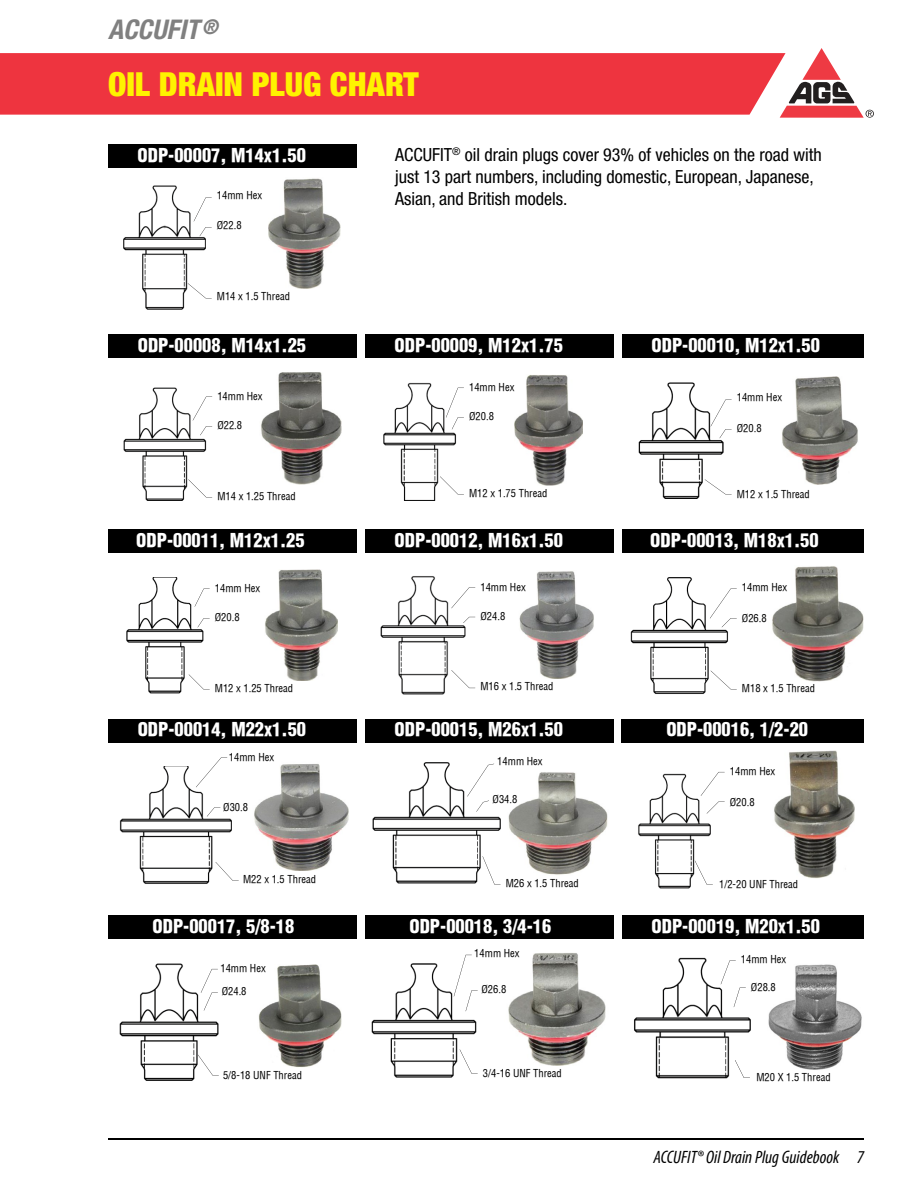
<style>
.page{position:relative;width:918px;height:1188px;background:#fff}
.page>*{position:absolute;margin:0;border:0;box-sizing:border-box;transform-origin:0 0}
.t1{font:900 condensed 33px "Helvetica Neue LT Std";color:#fff200}
.t2{font:italic 700 condensed 27px "Helvetica Neue LT Std";color:#808080}
.t3{font:900 condensed 18.45px "Helvetica";color:#fff}
.t4{font:condensed 18px/21.6px "Helvetica Neue LT Std";color:#000}
.t5{font:italic condensed 18px "Myriad Pro";color:#000}
.t6{font:10.5px/23px "Helvetica Condensed";color:#000}
</style>
<div class="page">
<div style="left:0;top:53px;width:780px;height:62px;background:#ee343f"></div>
<hr style="left:108px;top:1138px;width:756px;height:2px;background:#000">
<svg style="left:780px;top:48px;width:94px;height:70px"></svg>
<img style="left:261px;top:373px;width:81px;height:112px">
<div style="left:108px;top:334px;width:249px;height:24px;background:#000"></div>
<img style="left:123px;top:387px;width:83px;height:113px">
<svg style="left:188px;top:479px;width:18px;height:18px"></svg>
<svg style="left:193px;top:397px;width:19px;height:38px"></svg>
<img style="left:268px;top:178px;width:73px;height:110px">
<div style="left:108px;top:144px;width:249px;height:24px;background:#000"></div>
<img style="left:123px;top:186px;width:83px;height:124px">
<svg style="left:194px;top:198px;width:12px;height:23px"></svg>
<svg style="left:188px;top:283px;width:18px;height:15px"></svg>
<svg style="left:200px;top:227px;width:12px;height:9px"></svg>
<img style="left:515px;top:375px;width:68px;height:111px">
<div style="left:365px;top:334px;width:249px;height:24px;background:#000"></div>
<img style="left:383px;top:382px;width:75px;height:118px">
<svg style="left:440px;top:476px;width:18px;height:18px"></svg>
<svg style="left:446px;top:388px;width:18px;height:41px"></svg>
<img style="left:782px;top:377px;width:76px;height:108px">
<div style="left:622px;top:334px;width:242px;height:24px;background:#000"></div>
<img style="left:638px;top:382px;width:86px;height:117px">
<svg style="left:705px;top:479px;width:21px;height:15px"></svg>
<svg style="left:711px;top:400px;width:21px;height:38px"></svg>
<img style="left:265px;top:569px;width:72px;height:111px">
<div style="left:108px;top:530px;width:249px;height:23px;background:#000"></div>
<img style="left:127px;top:577px;width:77px;height:117px">
<svg style="left:195px;top:589px;width:9px;height:18px"></svg>
<svg style="left:189px;top:674px;width:21px;height:16px"></svg>
<svg style="left:198px;top:618px;width:12px;height:9px"></svg>
<img style="left:519px;top:571px;width:75px;height:107px">
<div style="left:365px;top:529px;width:249px;height:24px;background:#000"></div>
<img style="left:381px;top:576px;width:85px;height:119px">
<svg style="left:451px;top:587px;width:24px;height:21px"></svg>
<svg style="left:451px;top:670px;width:24px;height:18px"></svg>
<svg style="left:463px;top:617px;width:12px;height:6px"></svg>
<img style="left:772px;top:566px;width:92px;height:116px">
<div style="left:622px;top:529px;width:242px;height:24px;background:#000"></div>
<img style="left:630px;top:577px;width:98px;height:117px">
<svg style="left:710px;top:589px;width:27px;height:38px"></svg>
<svg style="left:711px;top:671px;width:20px;height:18px"></svg>
<img style="left:254px;top:764px;width:95px;height:107px">
<div style="left:108px;top:719px;width:249px;height:23px;background:#000"></div>
<img style="left:119px;top:766px;width:112px;height:118px">
<svg style="left:196px;top:757px;width:31px;height:30px"></svg>
<svg style="left:207px;top:807px;width:13px;height:10px"></svg>
<svg style="left:216px;top:862px;width:23px;height:19px"></svg>
<img style="left:774px;top:751px;width:81px;height:128px">
<div style="left:622px;top:719px;width:242px;height:23px;background:#000"></div>
<img style="left:638px;top:773px;width:73px;height:116px">
<svg style="left:701px;top:772px;width:24px;height:24px"></svg>
<svg style="left:707px;top:802px;width:12px;height:12px"></svg>
<svg style="left:695px;top:861px;width:18px;height:24px"></svg>
<img style="left:258px;top:965px;width:84px;height:103px">
<div style="left:108px;top:915px;width:249px;height:24px;background:#000"></div>
<img style="left:119px;top:963px;width:100px;height:118px">
<svg style="left:198px;top:1055px;width:21px;height:21px"></svg>
<svg style="left:201px;top:969px;width:17px;height:42px"></svg>
<img style="left:508px;top:953px;width:98px;height:113px">
<div style="left:365px;top:915px;width:249px;height:24px;background:#000"></div>
<img style="left:371px;top:963px;width:106px;height:115px">
<svg style="left:454px;top:955px;width:24px;height:56px"></svg>
<svg style="left:460px;top:1049px;width:18px;height:25px"></svg>
<img style="left:508px;top:772px;width:100px;height:103px">
<div style="left:365px;top:719px;width:249px;height:23px;background:#000"></div>
<img style="left:372px;top:762px;width:128px;height:122px">
<svg style="left:483px;top:856px;width:18px;height:29px"></svg>
<svg style="left:467px;top:764px;width:27px;height:48px"></svg>
<img style="left:768px;top:964px;width:94px;height:106px">
<div style="left:622px;top:915px;width:242px;height:24px;background:#000"></div>
<img style="left:634px;top:957px;width:117px;height:121px">
<svg style="left:735px;top:1060px;width:15px;height:18px"></svg>
<svg style="left:721px;top:960px;width:25px;height:47px"></svg>
<h2 class="t2" style="left:108px;top:13px;width:111px">ACCUFIT <sup>®</sup></h2>
<h1 class="t1" style="left:108px;top:64px;width:312px">OIL DRAIN PLUG CHART</h1>
<h3 class="t3" style="left:138px;top:144px;width:170px">ODP-00007, M14x1.50</h3>
<p class="t6" style="left:217px;top:184px;width:47px">14mm Hex</p>
<p class="t6" style="left:217px;top:214px;width:26px">Ø22.8</p>
<h3 class="t4" style="left:395px;top:144px;width:428px">ACCUFIT<sup>®</sup> oil drain plugs cover 93% of vehicles on the road with just 13 part numbers, including domestic, European, Japanese,<br>Asian, and British models.</h3>
<p class="t6" style="left:217px;top:285px;width:75px">M14 x 1.5 Thread</p>
<h3 class="t3" style="left:138px;top:334px;width:170px">ODP-00008, M14x1.25</h3>
<p class="t6" style="left:217px;top:385px;width:47px">14mm Hex</p>
<p class="t6" style="left:217px;top:414px;width:26px">Ø22.8</p>
<h3 class="t3" style="left:395px;top:334px;width:170px">ODP-00009, M12x1.75</h3>
<p class="t6" style="left:469px;top:375px;width:47px">14mm Hex</p>
<p class="t6" style="left:469px;top:405px;width:26px">Ø20.8</p>
<h3 class="t3" style="left:652px;top:334px;width:170px">ODP-00010, M12x1.50</h3>
<p class="t6" style="left:737px;top:386px;width:47px">14mm Hex</p>
<p class="t6" style="left:737px;top:417px;width:26px">Ø20.8</p>
<p class="t6" style="left:217px;top:485px;width:80px">M14 x 1.25 Thread</p>
<p class="t6" style="left:469px;top:482px;width:80px">M12 x 1.75 Thread</p>
<p class="t6" style="left:737px;top:482px;width:75px">M12 x 1.5 Thread</p>
<h3 class="t3" style="left:136px;top:529px;width:170px">ODP-00011, M12x1.25</h3>
<p class="t6" style="left:215px;top:576px;width:47px">14mm Hex</p>
<p class="t6" style="left:215px;top:606px;width:26px">Ø20.8</p>
<h3 class="t3" style="left:395px;top:529px;width:170px">ODP-00012, M16x1.50</h3>
<p class="t6" style="left:480px;top:576px;width:47px">14mm Hex</p>
<p class="t6" style="left:480px;top:604px;width:26px">Ø24.8</p>
<h3 class="t3" style="left:650px;top:529px;width:170px">ODP-00013, M18x1.50</h3>
<p class="t6" style="left:742px;top:576px;width:47px">14mm Hex</p>
<p class="t6" style="left:742px;top:606px;width:26px">Ø26.8</p>
<p class="t6" style="left:215px;top:677px;width:80px">M12 x 1.25 Thread</p>
<p class="t6" style="left:480px;top:675px;width:75px">M16 x 1.5 Thread</p>
<p class="t6" style="left:742px;top:677px;width:75px">M18 x 1.5 Thread</p>
<h3 class="t3" style="left:138px;top:718px;width:170px">ODP-00014, M22x1.50</h3>
<p class="t6" style="left:229px;top:745px;width:47px">14mm Hex</p>
<p class="t6" style="left:223px;top:795px;width:26px">Ø30.8</p>
<h3 class="t3" style="left:395px;top:718px;width:170px">ODP-00015, M26x1.50</h3>
<p class="t6" style="left:497px;top:750px;width:47px">14mm Hex</p>
<p class="t6" style="left:493px;top:788px;width:26px">Ø34.8</p>
<h3 class="t3" style="left:666px;top:718px;width:143px">ODP-00016, 1/2-20</h3>
<p class="t6" style="left:730px;top:760px;width:47px">14mm Hex</p>
<p class="t6" style="left:730px;top:790px;width:26px">Ø20.8</p>
<p class="t6" style="left:243px;top:868px;width:75px">M22 x 1.5 Thread</p>
<p class="t6" style="left:506px;top:872px;width:75px">M26 x 1.5 Thread</p>
<p class="t6" style="left:719px;top:873px;width:80px">1/2-20 UNF Thread</p>
<h3 class="t3" style="left:153px;top:915px;width:143px">ODP-00017, 5/8-18</h3>
<p class="t6" style="left:220px;top:957px;width:47px">14mm Hex<br>Ø24.8</p>
<h3 class="t3" style="left:409px;top:915px;width:143px">ODP-00018, 3/4-16</h3>
<p class="t6" style="left:474px;top:942px;width:47px">14mm Hex</p>
<p class="t6" style="left:481px;top:978px;width:26px">Ø26.8</p>
<h3 class="t3" style="left:652px;top:915px;width:170px">ODP-00019, M20x1.50</h3>
<p class="t6" style="left:741px;top:947px;width:47px">14mm Hex</p>
<p class="t6" style="left:751px;top:976px;width:26px">Ø28.8</p>
<p class="t6" style="left:223px;top:1063px;width:80px">5/8-18 UNF Thread</p>
<p class="t6" style="left:483px;top:1061px;width:80px">3/4-16 UNF Thread</p>
<p class="t6" style="left:756px;top:1066px;width:76px">M20 X 1.5 Thread</p>
<h3 class="t5" style="left:653px;top:1146px;width:212px">ACCUFIT® Oil Drain Plug Guidebook 7</h3>
</div>
